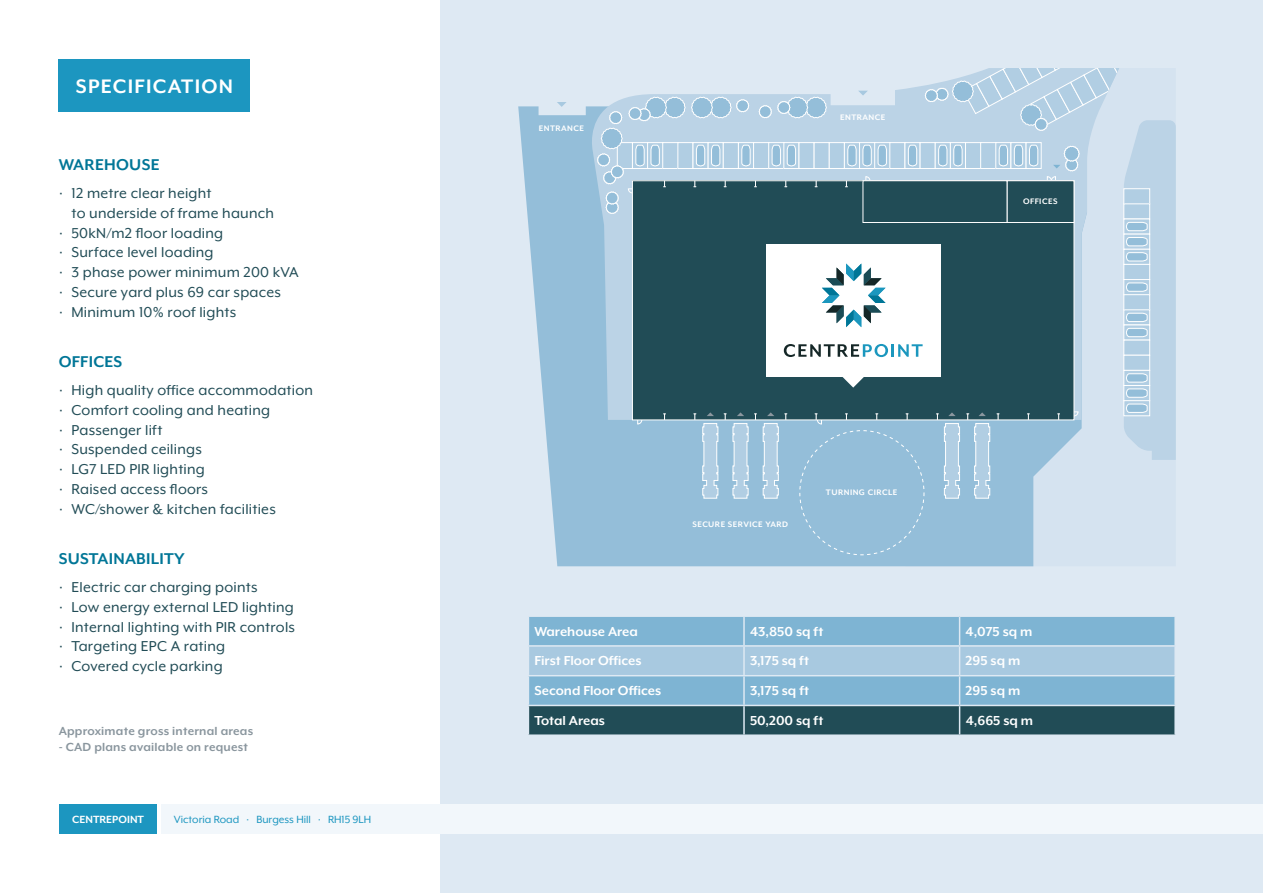
<style>
.page{position:relative;width:1263px;height:893px;background:#fff}
.page>*{position:absolute;margin:0;border:0;box-sizing:border-box;transform-origin:0 0}
.t1{font:700 22.5px "Mr Eaves XL Mod OT";letter-spacing:.06em;color:#fff}
.t2{font:700 18px "Mr Eaves XL Mod OT";letter-spacing:.015em;color:#007697}
.t3{font:16.5px/19.8px "Mr Eaves XL Mod OT";letter-spacing:.015em;color:#214c56}
.t4{font:700 15px "Mr Eaves XL Mod OT";color:#fff}
.t5{font:700 13.5px "Mr Eaves XL Mod OT";letter-spacing:.015em;color:#8a969e}
.t6{font:12px "Mr Eaves XL Mod OT";color:#1c96c0}
.t7{font:700 12px "Mr Eaves XL Mod OT";color:#fff}
.t8{font:700 9.15px "Mr Eaves XL Mod OT";letter-spacing:.05em;color:#fff}
</style>
<div class="page">
<div style="left:441px;top:0;width:822px;height:893px;background:#dee9f3"></div>
<div style="left:161px;top:804px;width:1102px;height:29px;background:#f2f7fb"></div>
<div style="left:60px;top:804px;width:97px;height:29px;background:#1c96c0"></div>
<div style="left:59px;top:60px;width:191px;height:52px;background:#1c96c0"></div>
<svg style="left:528px;top:617px;width:647px;height:117px;background:#76a2ba"></svg>
<hr style="left:1174px;top:706px;width:2px;height:28px;background:#dee9f3">
<svg style="left:518px;top:106px;width:516px;height:460px;background:#9ec4dc"></svg>
<svg style="left:587px;top:94px;width:104px;height:326px;background:#aacae0"></svg>
<div style="left:678px;top:143px;width:15px;height:25px;background:#b1cee3"></div>
<div style="left:678px;top:142px;width:15px;height:27px;border:1px solid #fff"></div>
<svg style="left:637px;top:420px;width:5px;height:4px"></svg>
<div style="left:632px;top:181px;width:442px;height:239px;background:#214c56"></div>
<svg style="left:557px;top:102px;width:10px;height:5px"></svg>
<svg style="left:663px;top:414px;width:3px;height:6px"></svg>
<svg style="left:691px;top:68px;width:485px;height:430px"></svg>
<svg style="left:597px;top:97px;width:88px;height:117px"></svg>
<h1 class="t1" style="left:76px;top:75px;width:159px">SPECIFICATION</h1>
<p class="t2" style="left:59px;top:155px;width:102px">WAREHOUSE</p>
<p class="t3" style="left:59px;top:183px;width:154px">· 12 metre clear height</p>
<p class="t3" style="left:71px;top:203px;width:204px">to underside of frame haunch</p>
<p class="t3" style="left:59px;top:223px;width:166px">· 50kN/m2 floor loading</p>
<p class="t3" style="left:59px;top:243px;width:156px">· Surface level loading</p>
<p class="t3" style="left:59px;top:262px;width:241px">· 3 phase power minimum 200 kVA</p>
<p class="t3" style="left:59px;top:282px;width:224px">· Secure yard plus 69 car spaces</p>
<p class="t3" style="left:59px;top:302px;width:179px">· Minimum 10% roof lights</p>
<p class="t2" style="left:59px;top:352px;width:65px">OFFICES</p>
<p class="t3" style="left:59px;top:380px;width:256px">· High quality office accommodation · Comfort cooling and heating<br>· Passenger lift<br>· Suspended ceilings<br>· LG7 LED PIR lighting<br>· Raised access floors<br>· WC/shower &amp; kitchen facilities</p>
<p class="t2" style="left:59px;top:549px;width:127px">SUSTAINABILITY</p>
<p class="t3" style="left:59px;top:577px;width:238px">· Electric car charging points<br>· Low energy external LED lighting · Internal lighting with PIR controls · Targeting EPC A rating<br>· Covered cycle parking</p>
<p class="t5" style="left:59px;top:724px;width:196px">Approximate gross internal areas</p>
<p class="t5" style="left:59px;top:740px;width:191px">- CAD plans available on request</p>
<p class="t7" style="left:72px;top:813px;width:73px">CENTREPOINT</p>
<p class="t6" style="left:174px;top:813px;width:199px">Victoria Road · Burgess Hill · RH15 9LH</p>
<p class="t8" style="left:539px;top:123px;width:47px">ENTRANCE</p>
<p class="t8" style="left:840px;top:113px;width:47px">ENTRANCE</p>
<p class="t8" style="left:692px;top:519px;width:97px">SECURE SERVICE YARD</p>
<p class="t8" style="left:826px;top:488px;width:73px">TURNING CIRCLE</p>
<p class="t8" style="left:1023px;top:197px;width:36px">OFFICES</p>
<p class="t4" style="left:534px;top:623px;width:105px">Warehouse Area</p>
<p class="t4" style="left:750px;top:623px;width:75px">43,850 sq ft</p>
<p class="t4" style="left:966px;top:623px;width:68px">4,075 sq m</p>
<p class="t4" style="left:534px;top:653px;width:109px">First Floor Offices</p>
<p class="t4" style="left:750px;top:653px;width:61px">3,175 sq ft</p>
<p class="t4" style="left:966px;top:653px;width:56px">295 sq m</p>
<p class="t4" style="left:534px;top:683px;width:128px">Second Floor Offices</p>
<p class="t4" style="left:750px;top:683px;width:61px">3,175 sq ft</p>
<p class="t4" style="left:966px;top:683px;width:56px">295 sq m</p>
<p class="t4" style="left:534px;top:713px;width:72px">Total Areas</p>
<p class="t4" style="left:750px;top:713px;width:75px">50,200 sq ft</p>
<p class="t4" style="left:966px;top:713px;width:69px">4,665 sq m</p>
</div>
